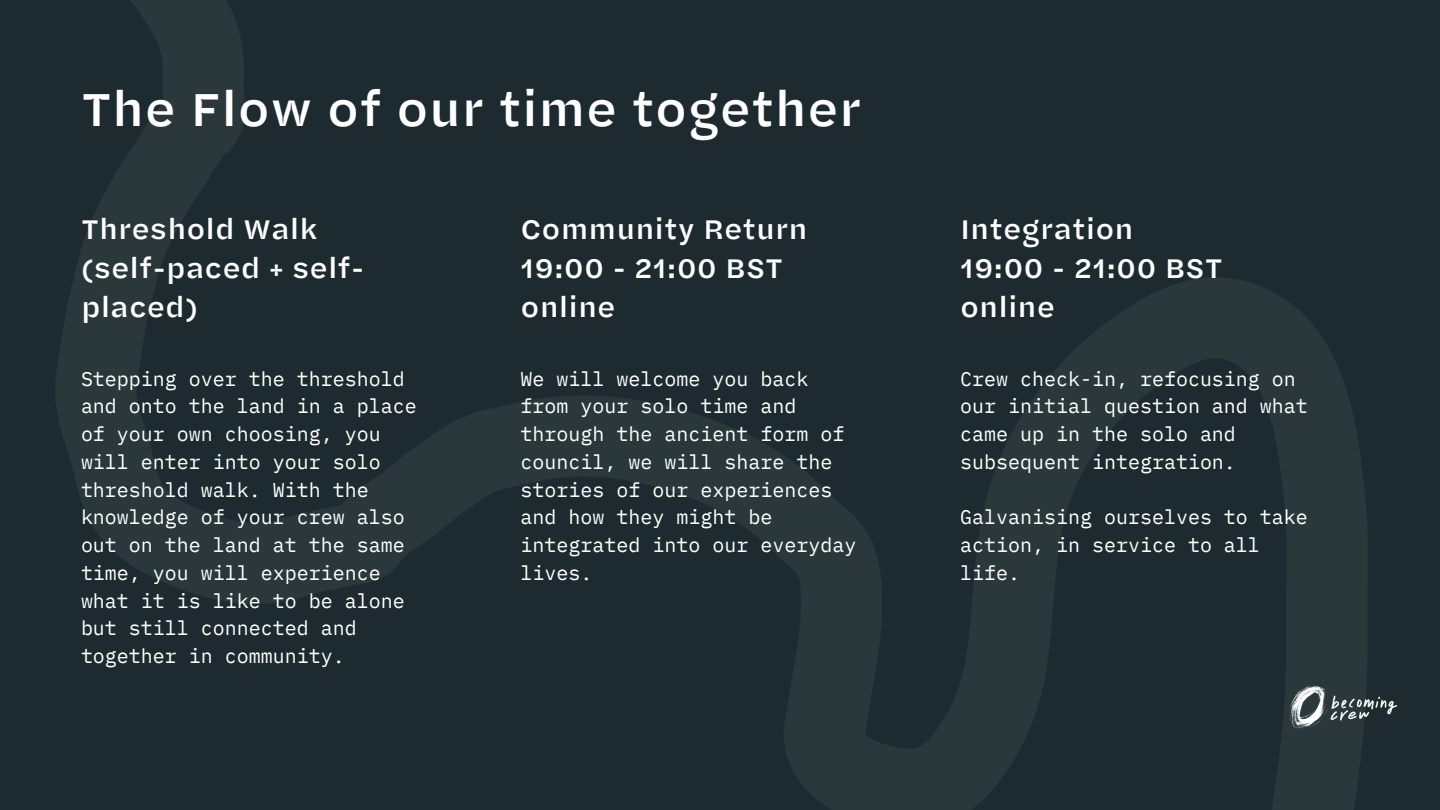
<style>
.page{position:relative;width:1440px;height:810px;background:#fff}
.page>*{position:absolute;margin:0;border:0;box-sizing:border-box;transform-origin:0 0}
.t1{font:500 48px "Halyard Micro";color:#fff}
.t2{font:500 28px/39px "Halyard Micro";color:#fff}
.t3{font:20px/27.8px "IBM Plex Mono";color:#fff}
</style>
<div class="page">
<img style="left:0;top:0;width:1440px;height:810px">
<img style="left:1282px;top:679px;width:120px;height:56px">
<p class="t1" style="left:81px;top:75px;width:782px">The Flow of our time together</p>
<p class="t2" style="left:81px;top:209px;width:238px">Threshold Walk</p>
<p class="t2" style="left:81px;top:248px;width:285px">(self-paced + self&shy;placed)</p>
<p class="t3" style="left:81px;top:364px;width:337px">Stepping over the threshold and onto the land in a place of your own choosing, you will enter into your solo threshold walk. With the knowledge of your crew also out on the land at the same time, you will experience what it is like to be alone but still connected and together in community.</p>
<p class="t2" style="left:521px;top:209px;width:289px">Community Return</p>
<p class="t2" style="left:521px;top:248px;width:264px">19:00 - 21:00 BST online</p>
<p class="t3" style="left:521px;top:364px;width:337px">We will welcome you back from your solo time and through the ancient form of council, we will share the stories of our experiences and how they might be integrated into our everyday lives.</p>
<p class="t2" style="left:960px;top:209px;width:175px">Integration</p>
<p class="t2" style="left:960px;top:248px;width:264px">19:00 - 21:00 BST online</p>
<p class="t3" style="left:960px;top:364px;width:349px">Crew check-in, refocusing on our initial question and what came up in the solo and subsequent integration.</p>
<p class="t3" style="left:960px;top:503px;width:349px">Galvanising ourselves to take action, in service to all life.</p>
</div>
